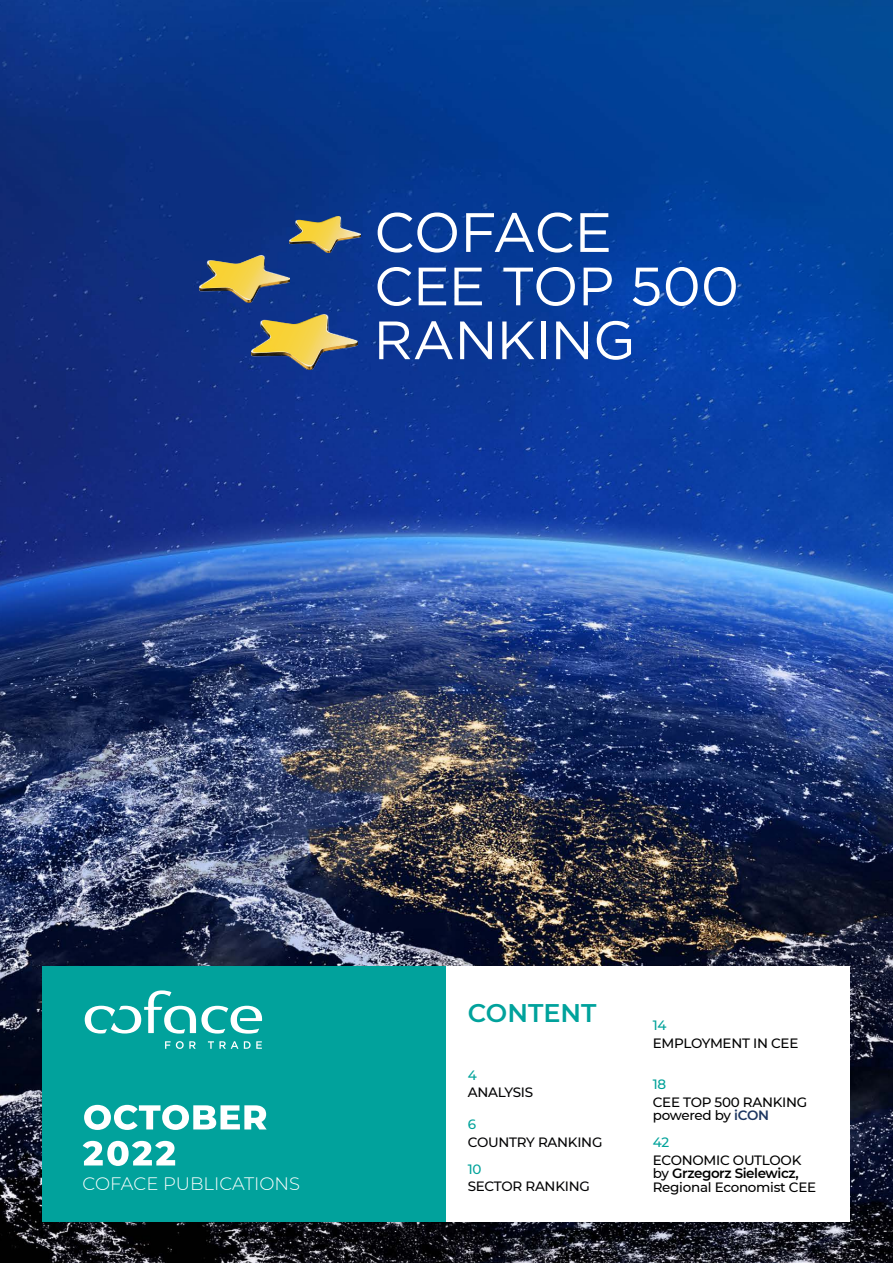
<style>
.page{position:relative;width:893px;height:1263px;background:#fff}
.page>*{position:absolute;margin:0;border:0;box-sizing:border-box;transform-origin:0 0}
.t1{font:55.35px "Gotham";letter-spacing:-.02em;color:#fff}
.t2{font:53.85px/53.8px "Gotham";letter-spacing:-.005em;color:#fff}
.t3{font:600 25.5px "Montserrat";color:#01a29c}
.t4{font:300 18px "Montserrat";color:#fff}
.t5{font:500 13.5px/13.5px "Montserrat";letter-spacing:-.02em;color:#000}
.t6{font:500 13.5px "Montserrat";letter-spacing:-.02em;color:#030304}
.t7{font:600 13.5px/13.5px "Montserrat";letter-spacing:-.03em;color:#000}
.t8{font:500 13.5px "Montserrat";color:#00a29a}
.t9{font:500 13.5px "Montserrat";color:#00a39b}
.s1{font-weight:600;color:#1d3661}
.s2{font-weight:500}
</style>
<div class="page">
<img style="left:0;top:0;width:893px;height:1263px">
<div style="left:43px;top:967px;width:807px;height:255px;background:#01a29c"></div>
<div style="left:447px;top:967px;width:403px;height:255px;background:#fff"></div>
<img style="left:252px;top:314px;width:105px;height:55px">
<svg style="left:253px;top:315px;width:103px;height:50px;background:#89876b"></svg>
<img style="left:200px;top:256px;width:90px;height:47px">
<svg style="left:201px;top:256px;width:88px;height:43px;background:#878567"></svg>
<img style="left:290px;top:216px;width:70px;height:37px">
<svg style="left:291px;top:216px;width:67px;height:34px;background:#88896a"></svg>
<svg style="left:85px;top:990px;width:178px;height:44px"></svg>
<svg style="left:165px;top:1041px;width:31px;height:8px"></svg>
<svg style="left:208px;top:1041px;width:30px;height:8px"></svg>
<svg style="left:244px;top:1041px;width:18px;height:8px"></svg>
<svg style="left:83px;top:1141px;width:92px;height:25px"></svg>
<svg style="left:84px;top:1105px;width:183px;height:25px"></svg>
<h1 class="t1" style="left:374px;top:202px;width:240px">COFACE</h1>
<h2 class="t2" style="left:374px;top:258px;width:367px">CEE TOP 500<br>RANKING</h2>
<h3 class="t3" style="left:468px;top:995px;width:130px">CONTENT</h3>
<p class="t8" style="left:653px;top:1016px;width:15px">14</p>
<p class="t5" style="left:653px;top:1036px;width:147px">EMPLOYMENT IN CEE</p>
<p class="t8" style="left:653px;top:1074px;width:15px">18</p>
<p class="t5" style="left:653px;top:1094px;width:156px">CEE TOP 500 RANKING powered by <span class="s1">iCON</span></p>
<p class="t8" style="left:653px;top:1133px;width:18px">42</p>
<p class="t7" style="left:653px;top:1152px;width:150px"><span class="s2">ECONOMIC OUTLOOK by</span> Grzegorz Sielewicz,</p>
<p class="t9" style="left:468px;top:1065px;width:11px">4</p>
<p class="t6" style="left:468px;top:1083px;width:67px">ANALYSIS</p>
<p class="t9" style="left:468px;top:1114px;width:10px">6</p>
<p class="t6" style="left:468px;top:1132px;width:136px">COUNTRY RANKING</p>
<p class="t9" style="left:468px;top:1159px;width:15px">10</p>
<p class="t6" style="left:468px;top:1177px;width:124px">SECTOR RANKING</p>
<h3 class="t4" style="left:82px;top:1172px;width:219px">COFACE PUBLICATIONS</h3>
<p class="t5" style="left:653px;top:1180px;width:165px">Regional Economist CEE</p>
</div>
